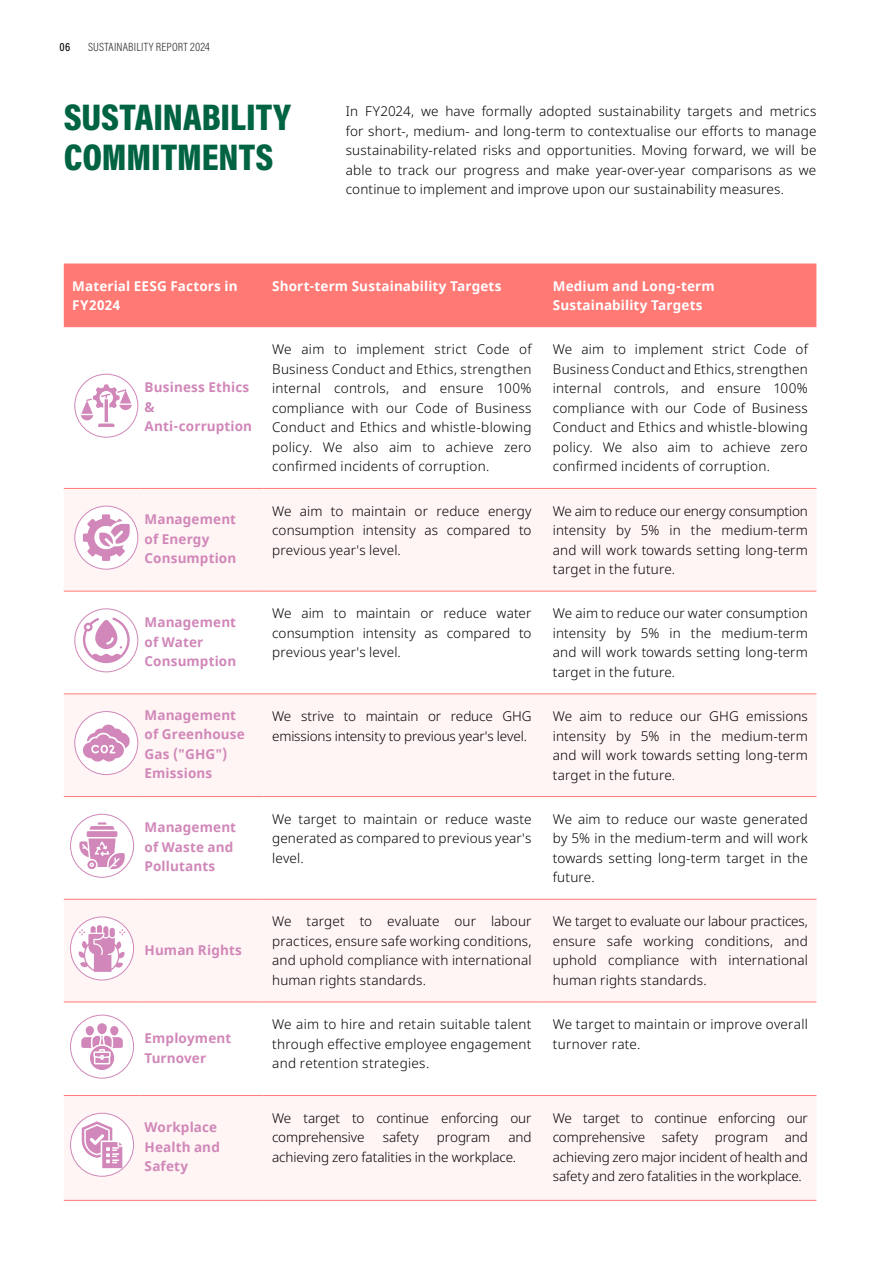
<style>
.page{position:relative;width:893px;height:1263px;background:#fff}
.page>*{position:absolute;margin:0;border:0;box-sizing:border-box;transform-origin:0 0}
.t1{font:900 37.5px/40.5px "Acumin Pro Cond";color:#006341}
.t2{font:300 13.5px/19.5px "Noto Sans";letter-spacing:.01em;color:#000;text-align:justify}
.t3{font:700 13.5px/19.5px "Noto Sans";letter-spacing:.01em;color:#d187b9}
.t4{font:300 13.5px/19.5px "Noto Sans";letter-spacing:-.01em;color:#000}
.t5{font:700 13.5px/19.5px "Noto Sans";letter-spacing:.01em;color:#fff}
.t6{font:300 12px "Acumin Pro Cond";letter-spacing:.015em;color:#333}
.t7{font:500 12px "Acumin Pro Cond";color:#000}
</style>
<div class="page">
<div style="left:64px;top:263px;width:752px;height:64px;background:#ff7975"></div>
<svg style="left:64px;top:489px;width:752px;height:711px;fill:#fff5f4"></svg>
<hr style="left:64px;top:488px;width:76px;height:1px;background:#ff7975">
<hr style="left:140px;top:488px;width:124px;height:1px;background:#ff7975">
<hr style="left:264px;top:488px;width:276px;height:1px;background:#ff7975">
<hr style="left:540px;top:488px;width:276px;height:1px;background:#ff7975">
<hr style="left:64px;top:591px;width:76px;height:1px;background:#ff7975">
<hr style="left:140px;top:591px;width:124px;height:1px;background:#ff7975">
<hr style="left:264px;top:591px;width:276px;height:1px;background:#ff7975">
<hr style="left:540px;top:591px;width:276px;height:1px;background:#ff7975">
<hr style="left:64px;top:694px;width:76px;height:1px;background:#ff7975">
<hr style="left:140px;top:694px;width:124px;height:1px;background:#ff7975">
<hr style="left:264px;top:694px;width:276px;height:1px;background:#ff7975">
<hr style="left:540px;top:694px;width:276px;height:1px;background:#ff7975">
<hr style="left:64px;top:796px;width:76px;height:1px;background:#ff7975">
<hr style="left:140px;top:796px;width:124px;height:1px;background:#ff7975">
<hr style="left:264px;top:796px;width:276px;height:1px;background:#ff7975">
<hr style="left:540px;top:796px;width:276px;height:1px;background:#ff7975">
<hr style="left:64px;top:899px;width:76px;height:1px;background:#ff7975">
<hr style="left:140px;top:899px;width:124px;height:1px;background:#ff7975">
<hr style="left:264px;top:899px;width:276px;height:1px;background:#ff7975">
<hr style="left:540px;top:899px;width:276px;height:1px;background:#ff7975">
<hr style="left:64px;top:1002px;width:76px;height:1px;background:#ff7975">
<hr style="left:140px;top:1002px;width:124px;height:1px;background:#ff7975">
<hr style="left:264px;top:1002px;width:276px;height:1px;background:#ff7975">
<hr style="left:540px;top:1002px;width:276px;height:1px;background:#ff7975">
<hr style="left:64px;top:1095px;width:76px;height:1px;background:#ff7975">
<hr style="left:64px;top:1200px;width:76px;height:1px;background:#ff7975">
<hr style="left:140px;top:1095px;width:124px;height:1px;background:#ff7975">
<hr style="left:140px;top:1200px;width:124px;height:1px;background:#ff7975">
<hr style="left:264px;top:1095px;width:276px;height:1px;background:#ff7975">
<hr style="left:264px;top:1200px;width:276px;height:1px;background:#ff7975">
<hr style="left:540px;top:1095px;width:276px;height:1px;background:#ff7975">
<hr style="left:540px;top:1200px;width:276px;height:1px;background:#ff7975">
<div style="left:74px;top:374px;width:64px;height:64px;border:1px solid #d187b9;border-radius:50%"></div>
<svg style="left:81px;top:384px;width:51px;height:43px"></svg>
<div style="left:75px;top:506px;width:63px;height:63px;background:#fff;border-radius:50%"></div>
<div style="left:74px;top:506px;width:64px;height:63px;border:1px solid #d187b9;border-radius:50%"></div>
<svg style="left:83px;top:514px;width:47px;height:47px"></svg>
<div style="left:75px;top:609px;width:63px;height:63px;background:#fff;border-radius:50%"></div>
<div style="left:74px;top:608px;width:64px;height:64px;border:1px solid #d187b9;border-radius:50%"></div>
<svg style="left:83px;top:617px;width:48px;height:46px"></svg>
<div style="left:75px;top:711px;width:63px;height:63px;background:#fff;border-radius:50%"></div>
<div style="left:74px;top:711px;width:64px;height:64px;border:1px solid #d187b9;border-radius:50%"></div>
<svg style="left:80px;top:724px;width:53px;height:37px"></svg>
<div style="left:71px;top:814px;width:63px;height:63px;background:#fff;border-radius:50%"></div>
<div style="left:70px;top:814px;width:64px;height:64px;border:1px solid #d187b9;border-radius:50%"></div>
<div style="left:87px;top:831px;width:30px;height:6px;background:#d187b9"></div>
<svg style="left:89px;top:822px;width:26px;height:8px"></svg>
<svg style="left:79px;top:838px;width:46px;height:31px"></svg>
<div style="left:71px;top:917px;width:63px;height:63px;background:#fff;border-radius:50%"></div>
<div style="left:70px;top:916px;width:64px;height:64px;border:1px solid #d187b9;border-radius:50%"></div>
<svg style="left:79px;top:925px;width:46px;height:47px"></svg>
<div style="left:71px;top:1015px;width:63px;height:63px;background:#fff;border-radius:50%"></div>
<div style="left:70px;top:1015px;width:64px;height:63px;border:1px solid #d187b9;border-radius:50%"></div>
<svg style="left:81px;top:1023px;width:42px;height:47px"></svg>
<svg style="left:71px;top:1113px;width:63px;height:63px"></svg>
<div style="left:70px;top:1113px;width:64px;height:63px;border:1px solid #d187b9;border-radius:50%"></div>
<svg style="left:82px;top:1121px;width:40px;height:47px"></svg>
<p class="t7" style="left:60px;top:39px;width:12px">06</p>
<p class="t6" style="left:88px;top:39px;width:123px">SUSTAINABILITY REPORT 2024</p>
<h1 class="t1" style="left:64px;top:96px;width:228px">SUSTAINABILITY<br>COMMITMENTS</h1>
<p class="t2" style="left:346px;top:102px;width:472px">In FY2024, we have formally adopted sustainability targets and metrics for short-, medium- and long-term to contextualise our efforts to manage sustainability-related risks and opportunities. Moving forward, we will be able to track our progress and make year-over-year comparisons as we continue to implement and improve upon our sustainability measures.</p>
<p class="t5" style="left:72px;top:276px;width:167px">Material EESG Factors in<br>FY2024</p>
<p class="t5" style="left:272px;top:276px;width:231px">Short-term Sustainability Targets</p>
<p class="t5" style="left:553px;top:276px;width:163px">Medium and Long-term<br>Sustainability Targets</p>
<p class="t3" style="left:145px;top:378px;width:109px">Business Ethics &amp;<br>Anti-corruption</p>
<p class="t2" style="left:272px;top:340px;width:261px">We aim to implement strict Code of Business Conduct and Ethics, strengthen internal controls, and ensure 100% compliance with our Code of Business Conduct and Ethics and whistle-blowing policy. We also aim to achieve zero confirmed incidents of corruption.</p>
<p class="t2" style="left:553px;top:340px;width:257px">We aim to implement strict Code of Business Conduct and Ethics, strengthen internal controls, and ensure 100% compliance with our Code of Business Conduct and Ethics and whistle-blowing policy. We also aim to achieve zero confirmed incidents of corruption.</p>
<p class="t3" style="left:145px;top:510px;width:93px">Management of Energy<br>Consumption</p>
<p class="t2" style="left:272px;top:501px;width:261px">We aim to maintain or reduce energy consumption intensity as compared to previous year's level.</p>
<p class="t2" style="left:553px;top:501px;width:257px">We aim to reduce our energy consumption intensity by 5% in the medium-term and will work towards setting long-term target in the future.</p>
<p class="t3" style="left:145px;top:613px;width:93px">Management of Water<br>Consumption</p>
<p class="t2" style="left:272px;top:604px;width:261px">We aim to maintain or reduce water consumption intensity as compared to previous year's level.</p>
<p class="t2" style="left:553px;top:604px;width:257px">We aim to reduce our water consumption intensity by 5% in the medium-term and will work towards setting long-term target in the future.</p>
<p class="t3" style="left:145px;top:706px;width:102px">Management of Greenhouse<br>Gas ("GHG")<br>Emissions</p>
<p class="t4" style="left:272px;top:707px;width:261px">We strive to maintain or reduce GHG emissions intensity to previous year's level.</p>
<p class="t2" style="left:553px;top:707px;width:257px">We aim to reduce our GHG emissions intensity by 5% in the medium-term and will work towards setting long-term target in the future.</p>
<p class="t3" style="left:145px;top:818px;width:93px">Management of Waste and<br>Pollutants</p>
<p class="t2" style="left:272px;top:809px;width:261px">We target to maintain or reduce waste generated as compared to previous year's level.</p>
<p class="t2" style="left:553px;top:809px;width:257px">We aim to reduce our waste generated by 5% in the medium-term and will work towards setting long-term target in the future.</p>
<p class="t3" style="left:145px;top:940px;width:99px">Human Rights</p>
<p class="t3" style="left:145px;top:1029px;width:88px">Employment<br>Turnover</p>
<p class="t2" style="left:272px;top:912px;width:261px">We target to evaluate our labour practices, ensure safe working conditions, and uphold compliance with international human rights standards.</p>
<p class="t2" style="left:553px;top:912px;width:257px">We target to evaluate our labour practices, ensure safe working conditions, and uphold compliance with international human rights standards.</p>
<p class="t2" style="left:272px;top:1015px;width:261px">We aim to hire and retain suitable talent through effective employee engagement and retention strategies.</p>
<p class="t2" style="left:553px;top:1015px;width:257px">We target to maintain or improve overall turnover rate.</p>
<p class="t3" style="left:145px;top:1118px;width:77px">Workplace<br>Health and<br>Safety</p>
<p class="t4" style="left:272px;top:1108px;width:261px">We target to continue enforcing our comprehensive</p>
<p class="t2" style="left:383px;top:1128px;width:38px">safety</p>
<p class="t4" style="left:437px;top:1128px;width:55px">program</p>
<p class="t4" style="left:272px;top:1128px;width:261px;text-indent:236px">and achieving zero fatalities in the workplace.</p>
<p class="t2" style="left:553px;top:1108px;width:257px">We target to continue enforcing our comprehensive safety program and achieving zero major incident of health and safety and zero fatalities in the workplace.</p>
</div>
